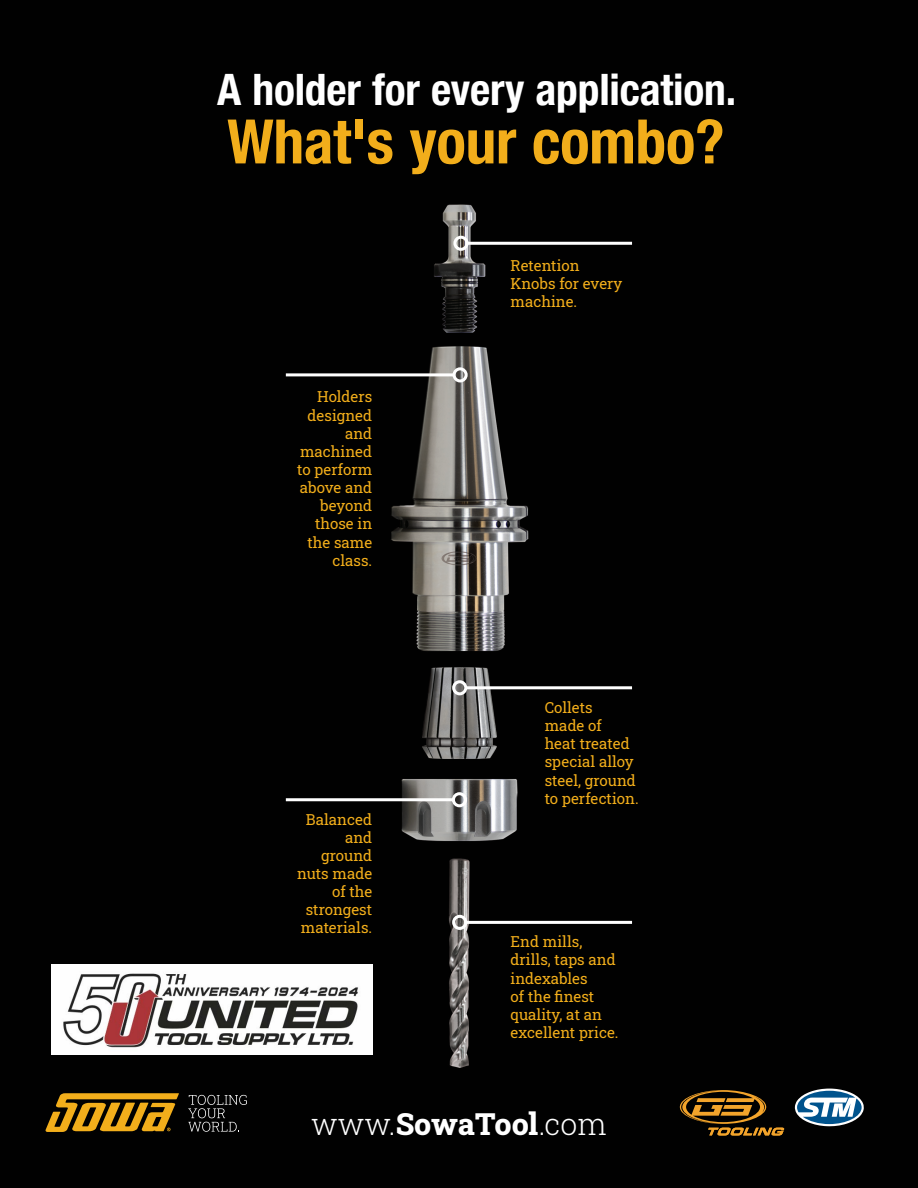
<style>
.page{position:relative;width:918px;height:1188px;background:#010101}
.page>*{position:absolute;margin:0;border:0;box-sizing:border-box;transform-origin:0 0}
.t1{font:700 condensed 61.35px "Helvetica Neue LT Pro";letter-spacing:-.005em;color:#f2ae1b}
.t2{font:700 condensed 43.5px "Helvetica Neue LT Pro";letter-spacing:-.005em;color:#fff}
.t3{font:300 30.3px "Roboto Slab";color:#fff}
.t4{font:15.15px/18.1px "Roboto Slab";color:#f2ae1b}
.s1{font-weight:800}
</style>
<div class="page">
<img style="left:45px;top:204px;width:579px;height:928px">
<hr style="left:466px;top:921px;width:166px;height:3px;background:#fff">
<div style="left:452px;top:915px;width:15px;height:15px;border:3px solid #fff;border-radius:50%"></div>
<hr style="left:466px;top:686px;width:166px;height:3px;background:#fff">
<div style="left:452px;top:680px;width:15px;height:15px;border:3px solid #fff;border-radius:50%"></div>
<hr style="left:467px;top:242px;width:165px;height:3px;background:#fff">
<div style="left:453px;top:236px;width:16px;height:15px;border:3px solid #fff;border-radius:50%"></div>
<hr style="left:286px;top:798px;width:167px;height:3px;background:#fff">
<div style="left:452px;top:792px;width:15px;height:15px;border:3px solid #fff;border-radius:50%"></div>
<hr style="left:286px;top:373px;width:168px;height:3px;background:#fff">
<div style="left:453px;top:367px;width:15px;height:15px;border:3px solid #fff;border-radius:50%"></div>
<svg style="left:188px;top:1095px;width:59px;height:37px"></svg>
<svg style="left:46px;top:1093px;width:133px;height:39px"></svg>
<svg style="left:680px;top:1090px;width:104px;height:45px"></svg>
<svg style="left:795px;top:1089px;width:69px;height:37px"></svg>
<img style="left:52px;top:965px;width:321px;height:89px">
<p class="t2" style="left:217px;top:63px;width:521px">A holder for every application.</p>
<p class="t1" style="left:227px;top:105px;width:499px">What's your combo?</p>
<p class="t4" style="left:297px;top:388px;width:77px;text-align:right">Holders designed and machined to perform above and beyond those in the same class.</p>
<p class="t4" style="left:297px;top:810px;width:77px;text-align:right">Balanced and ground nuts made of the strongest materials.</p>
<p class="t4" style="left:511px;top:256px;width:113px">Retention<br>Knobs for every machine.</p>
<p class="t4" style="left:545px;top:698px;width:95px">Collets<br>made of<br>heat treated special alloy steel, ground to perfection.</p>
<p class="t4" style="left:511px;top:932px;width:109px">End mills, drills, taps and indexables<br>of the finest quality, at an excellent price.</p>
<p class="t3" style="left:311px;top:1104px;width:297px">www.<span class="s1">SowaTool</span>.com</p>
</div>
